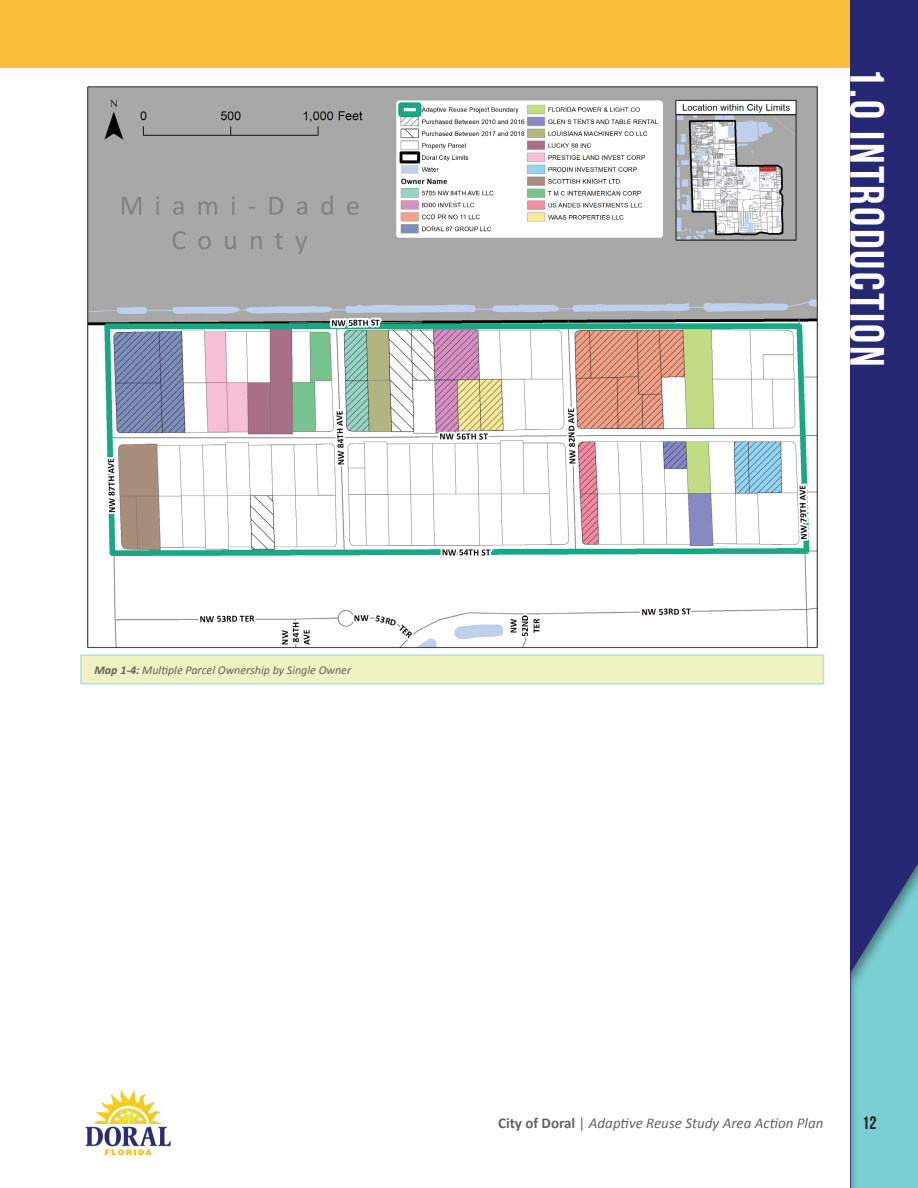
<style>
.page{position:relative;width:918px;height:1188px;background:#fff}
.page>*{position:absolute;margin:0;border:0;box-sizing:border-box;transform-origin:0 0}
.t1{font:48px "Bebas Neue";letter-spacing:.05em;color:#fff}
.t2{font:18px "Bebas Neue";color:#231f20}
.t3{font:italic 15px "Calibri";color:#626363}
.t4{font:italic 12px "Calibri";color:#626363}
.s1{font-weight:700}
.s2{font-weight:700;font-style:normal}
.s3{font-style:normal}
</style>
<div class="page">
<div style="left:0;top:0;width:918px;height:67px;background:#fac03d"></div>
<div style="left:850px;top:0;width:68px;height:1188px;background:#272873"></div>
<div style="left:849px;top:818px;width:69px;height:370px;background:#231f20;opacity:.5"></div>
<img style="left:85px;top:1090px;width:86px;height:66px">
<div style="left:80px;top:654px;width:744px;height:30px;background:#eef2c0"></div>
<img style="left:87px;top:86px;width:731px;height:563px">
<p class="t4" style="left:94px;top:662px;width:258px"><span class="s1">Map 1-4:</span> Multiple Parcel Ownership by Single Owner</p>
<h1 class="t1" style="left:894px;top:67px;width:300px;rotate:90deg">1.0 Introduction</h1>
<p class="t3" style="left:498px;top:1113px;width:327px"><span class="s2">City of Doral</span> <span class="s3">|</span> Adaptive Reuse Study Area Action Plan</p>
<p class="t2" style="left:862px;top:1113px;width:16px">12</p>
</div>
